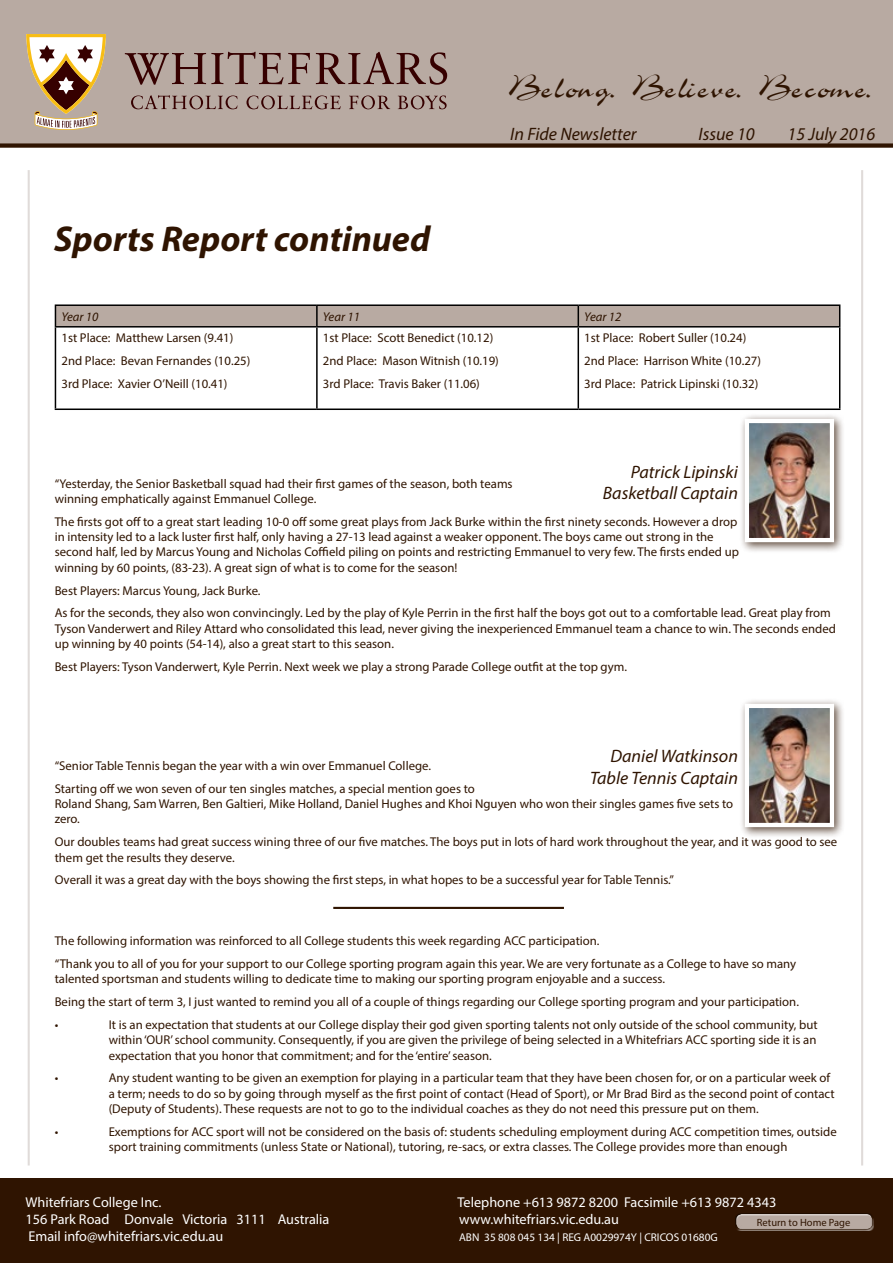
<style>
.page{position:relative;width:893px;height:1263px;background:#fff}
.page>*{position:absolute;margin:0;border:0;box-sizing:border-box;transform-origin:0 0}
.t1{font:36px "Airfoil Script Ssk";letter-spacing:.085em;color:#2f1401}
.t2{font:italic 700 36px "Myriad Pro";color:#2f1401}
.t3{font:italic 18px/21.6px "Myriad Pro";color:#2f1401;text-align:right}
.t4{font:14.25px "Myriad Pro";color:#fff}
.t5{font:12.75px/15.3px "Myriad Pro";color:#2f1401}
.t6{font:italic 12.75px "Myriad Pro";color:#2f1401}
.t7{font:11.25px "Myriad Pro";color:#fff}
.t8{font:10.5px "Myriad Pro";color:#2f1401}
</style>
<div class="page">
<div style="left:0;top:1178px;width:893px;height:85px;background:#2f1401"></div>
<div style="left:0;top:0;width:893px;height:146px;background:#b8aaa2"></div>
<svg style="left:125px;top:52px;width:322px;height:57px"></svg>
<svg style="left:26px;top:34px;width:80px;height:96px"></svg>
<div style="left:0;top:143px;width:893px;height:5px;background:#2f1401"></div>
<hr style="left:28px;top:170px;width:2px;height:995px;background:#2f1401">
<hr style="left:861px;top:170px;width:2px;height:995px;background:#2f1401">
<div style="left:735px;top:1213px;width:138px;height:13px;background:#fff;opacity:.75"></div>
<div style="left:735px;top:1215px;width:138px;height:15px;background:#b8aaa2"></div>
<hr style="left:55px;top:304px;width:262px;height:2px;background:#000">
<hr style="left:317px;top:304px;width:261px;height:2px;background:#000">
<hr style="left:578px;top:304px;width:262px;height:2px;background:#000">
<div style="left:55px;top:305px;width:785px;height:21px;background:#b8aaa2"></div>
<hr style="left:55px;top:326px;width:262px;height:2px;background:#000">
<hr style="left:55px;top:328px;width:1px;height:80px;background:#000">
<hr style="left:317px;top:326px;width:261px;height:2px;background:#000">
<hr style="left:316px;top:328px;width:2px;height:80px;background:#000">
<hr style="left:578px;top:326px;width:262px;height:2px;background:#000">
<hr style="left:578px;top:328px;width:1px;height:80px;background:#000">
<hr style="left:839px;top:328px;width:1px;height:80px;background:#000">
<hr style="left:55px;top:408px;width:262px;height:2px;background:#000">
<hr style="left:317px;top:408px;width:261px;height:2px;background:#000">
<hr style="left:578px;top:408px;width:262px;height:2px;background:#000">
<div style="left:739px;top:413px;width:106px;height:141px;background:#2f1401;opacity:.75"></div>
<img style="left:750px;top:424px;width:79px;height:113px">
<div style="left:745px;top:419px;width:89px;height:123px;border:4px solid #fff"></div>
<div style="left:739px;top:698px;width:106px;height:141px;background:#2f1401;opacity:.75"></div>
<img style="left:750px;top:709px;width:79px;height:113px">
<div style="left:745px;top:704px;width:89px;height:123px;border:4px solid #fff"></div>
<hr style="left:333px;top:907px;width:231px;height:2px;background:#2f1401">
<h1 class="t1" style="left:508px;top:67px;width:366px">Belong. Believe. Become.</h1>
<h1 class="t2" style="left:54px;top:215px;width:378px">Sports Report continued</h1>
<h2 class="t3" style="left:510px;top:123px;width:128px">In Fide Newsletter</h2>
<h2 class="t3" style="left:698px;top:123px;width:58px">Issue 10</h2>
<h2 class="t3" style="left:787px;top:123px;width:89px">15 July 2016</h2>
<p class="t6" style="left:61px;top:309px;width:39px">Year 10</p>
<p class="t6" style="left:323px;top:309px;width:39px">Year 11</p>
<p class="t6" style="left:584px;top:309px;width:39px">Year 12</p>
<p class="t5" style="left:61px;top:326px;width:190px;line-height:22.8px">1st Place: Matthew Larsen (9.41)<br>2nd Place: Bevan Fernandes (10.25)<br>3rd Place: Xavier O’Neill (10.41)</p>
<p class="t5" style="left:323px;top:326px;width:178px;line-height:22.8px">1st Place: Scott Benedict (10.12)<br>2nd Place: Mason Witnish (10.19)<br>3rd Place: Travis Baker (11.06)</p>
<p class="t5" style="left:584px;top:326px;width:178px;line-height:22.8px">1st Place: Robert Suller (10.24)<br>2nd Place: Harrison White (10.27)<br>3rd Place: Patrick Lipinski (10.32)</p>
<h2 class="t3" style="left:603px;top:460px;width:137px">Patrick Lipinski<br>Basketball Captain</h2>
<p class="t5" style="left:55px;top:476px;width:459px">“Yesterday, the Senior Basketball squad had their first games of the season, both teams winning emphatically against Emmanuel College.</p>
<p class="t5" style="left:55px;top:514px;width:686px">The firsts got off to a great start leading 10-0 off some great plays from Jack Burke within the first ninety seconds. However a drop in intensity led to a lack luster first half, only having a 27-13 lead against a weaker opponent. The boys came out strong in the second half, led by Marcus Young and Nicholas Coffield piling on points and restricting Emmanuel to very few. The firsts ended up winning by 60 points, (83-23). A great sign of what is to come for the season!</p>
<p class="t5" style="left:55px;top:579px;width:778px;line-height:22.8px">Best Players: Marcus Young, Jack Burke.<br>As for the seconds, they also won convincingly. Led by the play of Kyle Perrin in the first half the boys got out to a comfortable lead. Great play from</p>
<p class="t5" style="left:55px;top:620px;width:783px">Tyson Vanderwert and Riley Attard who consolidated this lead, never giving the inexperienced Emmanuel team a chance to win. The seconds ended up winning by 40 points (54-14), also a great start to this season.</p>
<p class="t5" style="left:55px;top:659px;width:574px">Best Players: Tyson Vanderwert, Kyle Perrin. Next week we play a strong Parade College outfit at the top gym.</p>
<h2 class="t3" style="left:590px;top:745px;width:149px">Daniel Watkinson<br>Table Tennis Captain</h2>
<p class="t5" style="left:55px;top:754px;width:422px;line-height:22.8px">“Senior Table Tennis began the year with a win over Emmanuel College.<br>Starting off we won seven of our ten singles matches, a special mention goes to</p>
<p class="t5" style="left:55px;top:796px;width:680px">Roland Shang, Sam Warren, Ben Galtieri, Mike Holland, Daniel Hughes and Khoi Nguyen who won their singles games five sets to zero.</p>
<p class="t5" style="left:55px;top:834px;width:784px">Our doubles teams had great success wining three of our five matches. The boys put in lots of hard work throughout the year, and it was good to see them get the results they deserve.</p>
<p class="t5" style="left:55px;top:872px;width:621px">Overall it was a great day with the boys showing the first steps, in what hopes to be a successful year for Table Tennis.”</p>
<p class="t5" style="left:55px;top:929px;width:743px;line-height:22.8px">The following information was reinforced to all College students this week regarding ACC participation.<br>“Thank you to all of you for your support to our College sporting program again this year. We are very fortunate as a College to have so many</p>
<p class="t5" style="left:55px;top:967px;width:746px;line-height:22.8px">talented sportsman and students willing to dedicate time to making our sporting program enjoyable and a success.<br>Being the start of term 3, I just wanted to remind you all of a couple of things regarding our College sporting program and your participation. •</p>
<p class="t5" style="left:109px;top:1017px;width:710px;text-align:justify">It is an expectation that students at our College display their god given sporting talents not only outside of the school community, but within ‘OUR’ school community. Consequently, if you are given the privilege of being selected in a Whitefriars ACC sporting side it is an expectation that you honor that commitment; and for the ‘entire’ season.</p>
<p class="t5" style="left:55px;top:1070px;width:5px">•</p>
<p class="t5" style="left:109px;top:1070px;width:727px">Any student wanting to be given an exemption for playing in a particular team that they have been chosen for, or on a particular week of a term; needs to do so by going through myself as the first point of contact (Head of Sport), or Mr Brad Bird as the second point of contact (Deputy of Students). These requests are not to go to the individual coaches as they do not need this pressure put on them.</p>
<p class="t5" style="left:55px;top:1123px;width:5px">•</p>
<p class="t5" style="left:109px;top:1123px;width:730px">Exemptions for ACC sport will not be considered on the basis of: students scheduling employment during ACC competition times, outside sport training commitments (unless State or National), tutoring, re-sacs, or extra classes. The College provides more than enough</p>
<p class="t4" style="left:26px;top:1194px;width:137px">Whitefriars College Inc.</p>
<p class="t4" style="left:458px;top:1194px;width:320px">Telephone +613 9872 8200 Facsimile +613 9872 4343</p>
<p class="t4" style="left:26px;top:1211px;width:305px">156 Park Road Donvale Victoria 3111 Australia</p>
<p class="t4" style="left:459px;top:1211px;width:161px">www.whitefriars.vic.edu.au</p>
<p class="t4" style="left:29px;top:1228px;width:196px">Email info@whitefriars.vic.edu.au</p>
<p class="t7" style="left:459px;top:1231px;width:260px">ABN 35 808 045 134 | REG A0029974Y | CRICOS 01680G</p>
<p class="t8" style="left:757px;top:1215px;width:95px">Return to Home Page</p>
</div>
